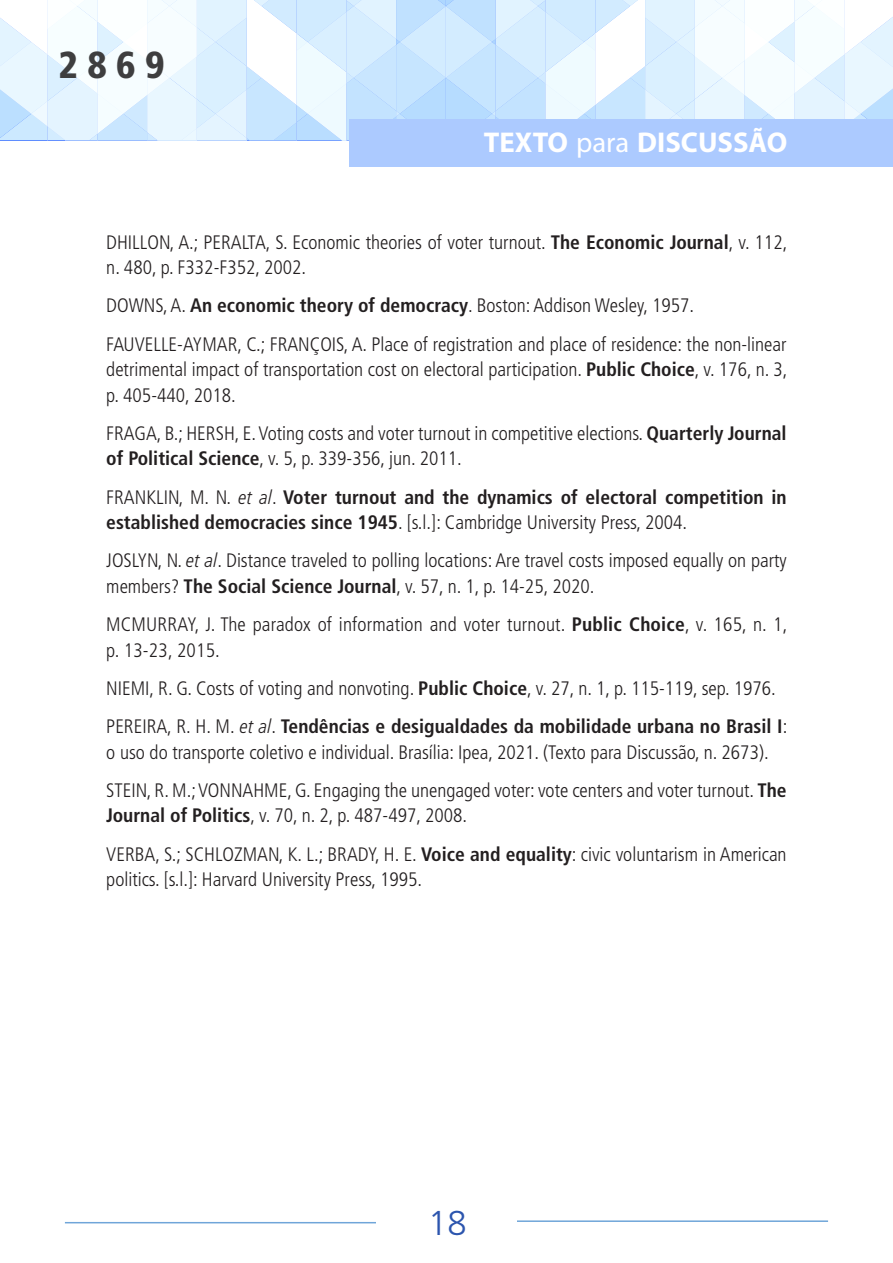
<style>
.page{position:relative;width:893px;height:1263px;background:#fff}
.page>*{position:absolute;margin:0;border:0;box-sizing:border-box;transform-origin:0 0}
.t1{font:900 condensed 37.5px "Frutiger LT Pro";color:#3e3e3f}
.t2{font:300 34.5px "Frutiger LT Pro";color:#2c55ae}
.t3{font:700 28.65px "Myriad Pro";color:#fff}
.referencias_texto{font:condensed 19.5px/25.5px "Frutiger 47 Light";color:#231f20}
.referencias_texto-2{font:700 condensed 19.5px/25.5px "Frutiger LT Pro";color:#231f20}
.s1{font-weight:400}
.s2{font-family:"Frutiger LT Pro";font-weight:700}
.s3{font-family:"Frutiger 47 Light";font-weight:400}
.s4{font-weight:300;font-style:italic}
.s5{font-family:"Frutiger LT Pro";font-weight:300;font-style:italic}
</style>
<div class="page">
<svg style="left:0;top:0;width:893px;height:140px"></svg>
<div style="left:349px;top:119px;width:544px;height:48px;background:#accaff"></div>
<hr style="left:517px;top:1220px;width:311px;height:2px;background:#6fa5d9">
<hr style="left:65px;top:1222px;width:311px;height:1px;background:#6fa5d9">
<h1 class="t1" style="left:58px;top:42px;width:108px">2869</h1>
<h3 class="t3" style="left:484px;top:124px;width:305px">TEXTO <span class="s1">para</span> DISCUSSÃO</h3>
<p class="referencias_texto" style="left:106px;top:229px;width:683px">DHILLON, A.; PERALTA, S. Economic theories of voter turnout. <span class="s2">The Economic Journal</span>, v. 112, n. 480, p. F332-F352, 2002.</p>
<p class="referencias_texto" style="left:106px;top:293px;width:589px">DOWNS, A. <span class="s2">An economic theory of democracy</span>. Boston: Addison Wesley, 1957.</p>
<p class="referencias_texto" style="left:106px;top:331px;width:683px;text-align:justify">FAUVELLE-AYMAR, C.; FRANÇOIS, A. Place of registration and place of residence: the non-linear detrimental impact of transportation cost on electoral participation. <span class="s2">Public Choice</span>, v. 176, n. 3, p. 405-440, 2018.</p>
<p class="referencias_texto" style="left:106px;top:421px;width:682px">FRAGA, B.; HERSH, E. Voting costs and voter turnout in competitive elections. <span class="s2">Quarterly Journal of Political Science</span>, v. 5, p. 339-356, jun. 2011.</p>
<p class="referencias_texto-2" style="left:106px;top:484px;width:682px"><span class="s3">FRANKLIN, M. N.</span> <span class="s4">et al</span><span class="s3">.</span> Voter turnout and the dynamics of electoral competition in established democracies since 1945<span class="s3">. [s.l.]: Cambridge University Press, 2004.</span></p>
<p class="referencias_texto" style="left:106px;top:548px;width:682px">JOSLYN, N. <span class="s5">et al</span>. Distance traveled to polling locations: Are travel costs imposed equally on party members? <span class="s2">The Social Science Journal</span>, v. 57, n. 1, p. 14-25, 2020.</p>
<p class="referencias_texto" style="left:106px;top:612px;width:683px">MCMURRAY, J. The paradox of information and voter turnout. <span class="s2">Public Choice</span>, v. 165, n. 1, p. 13-23, 2015.</p>
<p class="referencias_texto" style="left:106px;top:676px;width:671px">NIEMI, R. G. Costs of voting and nonvoting. <span class="s2">Public Choice</span>, v. 27, n. 1, p. 115-119, sep. 1976.</p>
<p class="referencias_texto" style="left:106px;top:714px;width:683px">PEREIRA, R. H. M. <span class="s5">et al</span>. <span class="s2">Tendências e desigualdades da mobilidade urbana no Brasil I</span>: o uso do transporte coletivo e individual. Brasília: Ipea, 2021. (Texto para Discussão, n. 2673).</p>
<p class="referencias_texto" style="left:106px;top:778px;width:682px">STEIN, R. M.; VONNAHME, G. Engaging the unengaged voter: vote centers and voter turnout. <span class="s2">The<br>Journal of Politics</span>, v. 70, n. 2, p. 487-497, 2008.</p>
<p class="referencias_texto" style="left:106px;top:841px;width:682px">VERBA, S.; SCHLOZMAN, K. L.; BRADY, H. E. <span class="s2">Voice and equality</span>: civic voluntarism in American politics. [s.l.]: Harvard University Press, 1995.</p>
<h2 class="t2" style="left:428px;top:1203px;width:40px">18</h2>
</div>
